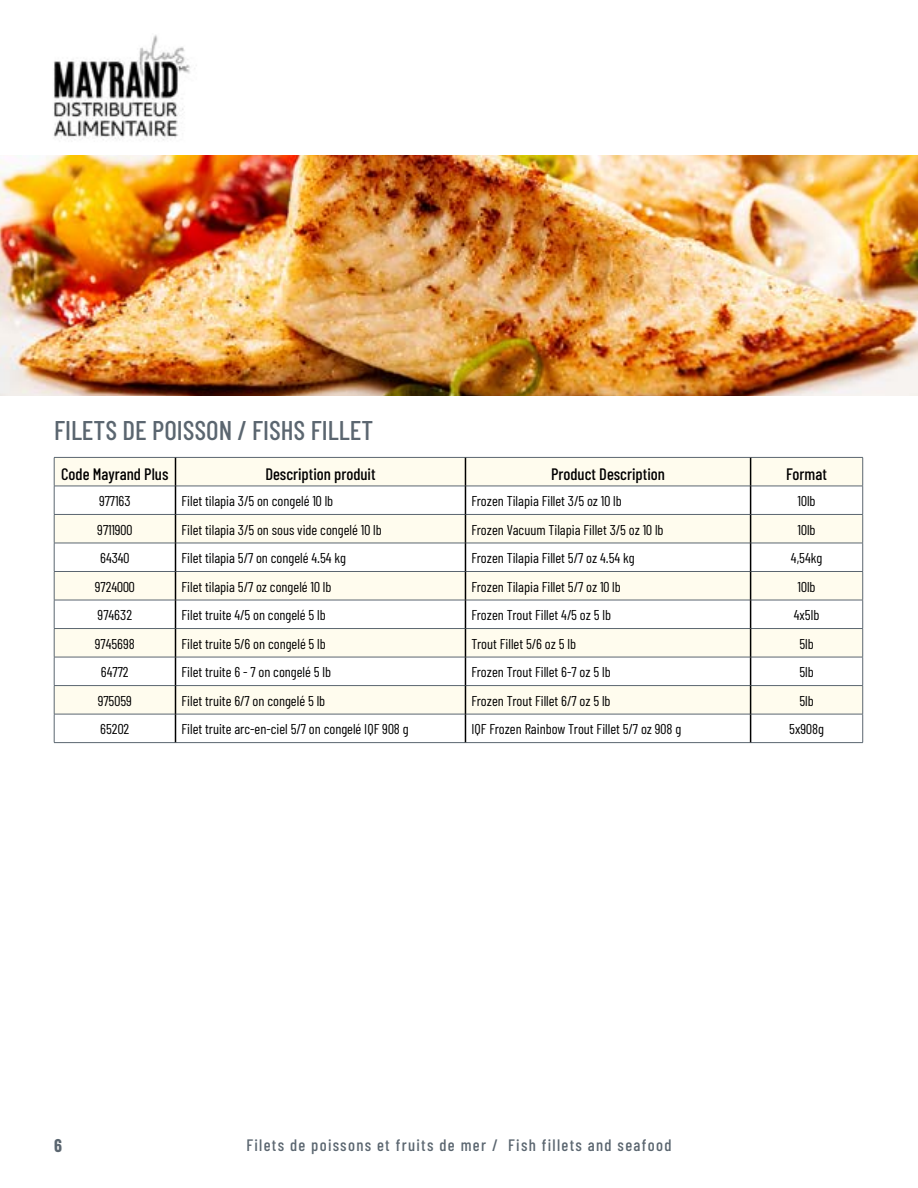
<style>
.page{position:relative;width:918px;height:1188px;background:#fff}
.page>*{position:absolute;margin:0;border:0;box-sizing:border-box;transform-origin:0 0}
.t1{font:500 27px "Barlow Condensed";color:#5b6670}
.t2{font:700 18px "Barlow Condensed";color:#5b6670}
.t3{font:500 16.5px "Barlow Condensed";color:#000}
.t4{font:500 16.5px "Barlow Condensed";letter-spacing:.08em;color:#5b6670}
.t5{font:14.25px "Barlow Condensed";color:#000}
</style>
<div class="page">
<img style="left:53px;top:35px;width:142px;height:105px">
<img style="left:0;top:156px;width:918px;height:240px">
<div style="left:55px;top:458px;width:807px;height:28px;background:#fffcee"></div>
<svg style="left:55px;top:487px;width:807px;height:255px"></svg>
<hr style="left:54px;top:457px;width:122px;height:1px;background:#5b6670">
<hr style="left:176px;top:457px;width:289px;height:1px;background:#5b6670">
<hr style="left:465px;top:457px;width:286px;height:1px;background:#5b6670">
<hr style="left:751px;top:457px;width:112px;height:1px;background:#5b6670">
<hr style="left:54px;top:486px;width:122px;height:1px;background:#5b6670">
<hr style="left:176px;top:486px;width:289px;height:1px;background:#5b6670">
<hr style="left:465px;top:486px;width:286px;height:1px;background:#5b6670">
<hr style="left:751px;top:486px;width:112px;height:1px;background:#5b6670">
<hr style="left:54px;top:514px;width:122px;height:1px;background:#5b6670">
<hr style="left:176px;top:514px;width:289px;height:1px;background:#5b6670">
<hr style="left:465px;top:514px;width:286px;height:1px;background:#5b6670">
<hr style="left:751px;top:514px;width:112px;height:1px;background:#5b6670">
<hr style="left:54px;top:543px;width:122px;height:1px;background:#5b6670">
<hr style="left:176px;top:543px;width:289px;height:1px;background:#5b6670">
<hr style="left:465px;top:543px;width:286px;height:1px;background:#5b6670">
<hr style="left:751px;top:543px;width:112px;height:1px;background:#5b6670">
<hr style="left:54px;top:571px;width:122px;height:1px;background:#5b6670">
<hr style="left:176px;top:571px;width:289px;height:1px;background:#5b6670">
<hr style="left:465px;top:571px;width:286px;height:1px;background:#5b6670">
<hr style="left:751px;top:571px;width:112px;height:1px;background:#5b6670">
<hr style="left:54px;top:600px;width:122px;height:1px;background:#5b6670">
<hr style="left:176px;top:600px;width:289px;height:1px;background:#5b6670">
<hr style="left:465px;top:600px;width:286px;height:1px;background:#5b6670">
<hr style="left:751px;top:600px;width:112px;height:1px;background:#5b6670">
<hr style="left:54px;top:628px;width:122px;height:1px;background:#5b6670">
<hr style="left:176px;top:628px;width:289px;height:1px;background:#5b6670">
<hr style="left:465px;top:628px;width:286px;height:1px;background:#5b6670">
<hr style="left:751px;top:628px;width:112px;height:1px;background:#5b6670">
<hr style="left:54px;top:657px;width:122px;height:1px;background:#5b6670">
<hr style="left:176px;top:657px;width:289px;height:1px;background:#5b6670">
<hr style="left:465px;top:657px;width:286px;height:1px;background:#5b6670">
<hr style="left:751px;top:657px;width:112px;height:1px;background:#5b6670">
<hr style="left:54px;top:685px;width:122px;height:1px;background:#5b6670">
<hr style="left:176px;top:685px;width:289px;height:1px;background:#5b6670">
<hr style="left:465px;top:685px;width:286px;height:1px;background:#5b6670">
<hr style="left:751px;top:685px;width:112px;height:1px;background:#5b6670">
<hr style="left:54px;top:714px;width:122px;height:1px;background:#5b6670">
<svg style="left:54px;top:458px;width:1px;height:284px"></svg>
<hr style="left:176px;top:714px;width:289px;height:1px;background:#5b6670">
<hr style="left:465px;top:714px;width:286px;height:1px;background:#5b6670">
<hr style="left:751px;top:714px;width:112px;height:1px;background:#5b6670">
<svg style="left:862px;top:458px;width:1px;height:284px"></svg>
<hr style="left:54px;top:742px;width:122px;height:1px;background:#5b6670">
<hr style="left:176px;top:742px;width:289px;height:1px;background:#5b6670">
<hr style="left:465px;top:742px;width:286px;height:1px;background:#5b6670">
<hr style="left:751px;top:742px;width:112px;height:1px;background:#5b6670">
<svg style="left:175px;top:458px;width:1px;height:284px"></svg>
<svg style="left:465px;top:458px;width:1px;height:284px"></svg>
<svg style="left:750px;top:458px;width:1px;height:284px"></svg>
<h1 class="t1" style="left:54px;top:413px;width:321px">FILETS DE POISSON / FISHS FILLET</h1>
<p class="t3" style="left:61px;top:464px;width:109px">Code Mayrand Plus</p>
<p class="t3" style="left:265px;top:464px;width:112px">Description produit</p>
<p class="t3" style="left:551px;top:464px;width:115px">Product Description</p>
<p class="t3" style="left:786px;top:464px;width:42px">Format</p>
<p class="t5" style="left:99px;top:492px;width:33px">977163</p>
<p class="t5" style="left:181px;top:492px;width:153px">Filet tilapia 3/5 on congelé 10 lb</p>
<p class="t5" style="left:471px;top:492px;width:152px">Frozen Tilapia Fillet 3/5 oz 10 lb</p>
<p class="t5" style="left:798px;top:492px;width:20px">10lb</p>
<p class="t5" style="left:97px;top:521px;width:37px">9711900</p>
<p class="t5" style="left:181px;top:521px;width:202px">Filet tilapia 3/5 on sous vide congelé 10 lb</p>
<p class="t5" style="left:471px;top:521px;width:194px">Frozen Vacuum Tilapia Fillet 3/5 oz 10 lb</p>
<p class="t5" style="left:798px;top:521px;width:20px">10lb</p>
<p class="t5" style="left:100px;top:549px;width:31px">64340</p>
<p class="t5" style="left:181px;top:549px;width:166px">Filet tilapia 5/7 on congelé 4.54 kg</p>
<p class="t5" style="left:471px;top:549px;width:165px">Frozen Tilapia Fillet 5/7 oz 4.54 kg</p>
<p class="t5" style="left:791px;top:549px;width:33px">4,54kg</p>
<p class="t5" style="left:95px;top:578px;width:42px">9724000</p>
<p class="t5" style="left:181px;top:578px;width:151px">Filet tilapia 5/7 oz congelé 10 lb</p>
<p class="t5" style="left:471px;top:578px;width:151px">Frozen Tilapia Fillet 5/7 oz 10 lb</p>
<p class="t5" style="left:798px;top:578px;width:20px">10lb</p>
<p class="t5" style="left:98px;top:606px;width:36px">974632</p>
<p class="t5" style="left:181px;top:606px;width:146px">Filet truite 4/5 on congelé 5 lb</p>
<p class="t5" style="left:471px;top:606px;width:141px">Frozen Trout Fillet 4/5 oz 5 lb</p>
<p class="t5" style="left:794px;top:606px;width:27px">4x5lb</p>
<p class="t5" style="left:95px;top:635px;width:42px">9745698</p>
<p class="t5" style="left:181px;top:635px;width:146px">Filet truite 5/6 on congelé 5 lb</p>
<p class="t5" style="left:471px;top:635px;width:106px">Trout Fillet 5/6 oz 5 lb</p>
<p class="t5" style="left:799px;top:635px;width:16px">5lb</p>
<p class="t5" style="left:101px;top:663px;width:29px">64772</p>
<p class="t5" style="left:181px;top:663px;width:151px">Filet truite 6 - 7 on congelé 5 lb</p>
<p class="t5" style="left:471px;top:663px;width:141px">Frozen Trout Fillet 6-7 oz 5 lb</p>
<p class="t5" style="left:799px;top:663px;width:16px">5lb</p>
<p class="t5" style="left:98px;top:692px;width:36px">975059</p>
<p class="t5" style="left:181px;top:692px;width:145px">Filet truite 6/7 on congelé 5 lb</p>
<p class="t5" style="left:471px;top:692px;width:141px">Frozen Trout Fillet 6/7 oz 5 lb</p>
<p class="t5" style="left:799px;top:692px;width:16px">5lb</p>
<p class="t5" style="left:100px;top:720px;width:30px">65202</p>
<p class="t5" style="left:181px;top:720px;width:229px">Filet truite arc-en-ciel 5/7 on congelé IQF 908 g</p>
<p class="t5" style="left:471px;top:720px;width:211px">IQF Frozen Rainbow Trout Fillet 5/7 oz 908 g</p>
<p class="t5" style="left:789px;top:720px;width:36px">5x908g</p>
<p class="t2" style="left:54px;top:1134px;width:9px">6</p>
<p class="t4" style="left:246px;top:1134px;width:427px">Filets de poissons et fruits de mer / Fish fillets and seafood</p>
</div>
